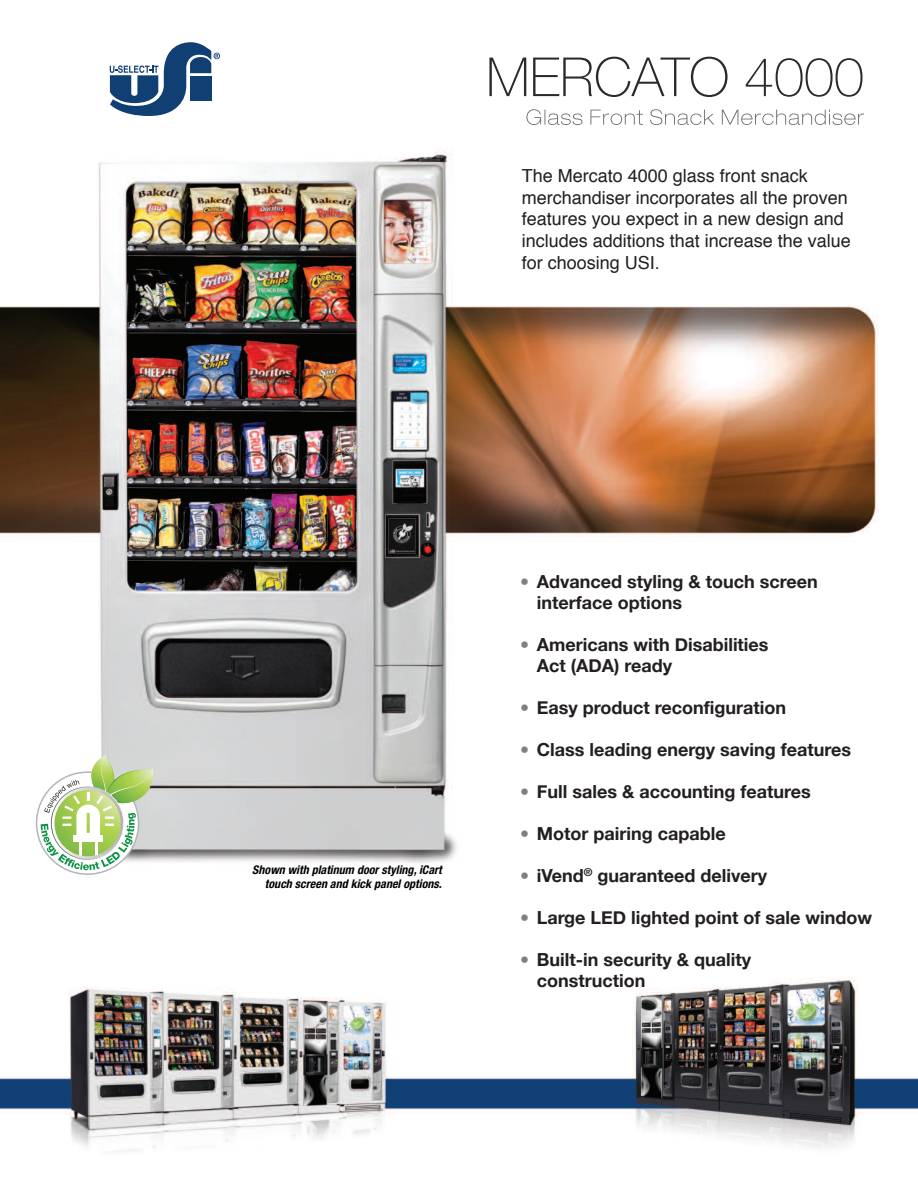
<style>
.page{position:relative;width:918px;height:1188px;background:#fff}
.page>*{position:absolute;margin:0;border:0;box-sizing:border-box;transform-origin:0 0}
.t1{font:700 18px/21px "Helvetica Neue";color:#231f20}
.t2{font:18px/21.6px "Helvetica";color:#231f20}
.t3{font:italic 700 condensed 12px/14.4px "Helvetica Neue";letter-spacing:.005em;color:#000;text-align:right}
.s1{color:#7e8083}
</style>
<div class="page">
<img style="left:0;top:56px;width:918px;height:1096px">
<img style="left:489px;top:57px;width:374px;height:40px">
<img style="left:526px;top:109px;width:163px;height:16px">
<svg style="left:110px;top:42px;width:110px;height:74px"></svg>
<svg style="left:41px;top:755px;width:116px;height:115px"></svg>
<p class="t2" style="left:522px;top:167px;width:331px">The Mercato 4000 glass front snack merchandiser incorporates all the proven features you expect in a new design and includes additions that increase the value for choosing USI.</p>
<p class="t3" style="left:252px;top:863px;width:191px">Shown with platinum door styling, iCart touch screen and kick panel options.</p>
<p class="t1" style="left:537px;top:573px;width:283px;text-indent:-17px"><span class="s1">•</span> Advanced styling &amp; touch screen interface options</p>
<p class="t1" style="left:537px;top:636px;width:233px;text-indent:-17px"><span class="s1">•</span> Americans with Disabilities<br>Act (ADA) ready</p>
<p class="t1" style="left:520px;top:699px;width:267px"><span class="s1">•</span> Easy product reconfiguration</p>
<p class="t1" style="left:520px;top:741px;width:332px"><span class="s1">•</span> Class leading energy saving features</p>
<p class="t1" style="left:520px;top:783px;width:292px"><span class="s1">•</span> Full sales &amp; accounting features</p>
<p class="t1" style="left:520px;top:825px;width:207px"><span class="s1">•</span> Motor pairing capable</p>
<p class="t1" style="left:520px;top:867px;width:248px"><span class="s1">•</span> iVend<sup>®</sup> guaranteed delivery</p>
<p class="t1" style="left:520px;top:909px;width:353px"><span class="s1">•</span> Large LED lighted point of sale window</p>
<p class="t1" style="left:537px;top:951px;width:216px;text-indent:-17px"><span class="s1">•</span> Built-in security &amp; quality construction</p>
</div>
